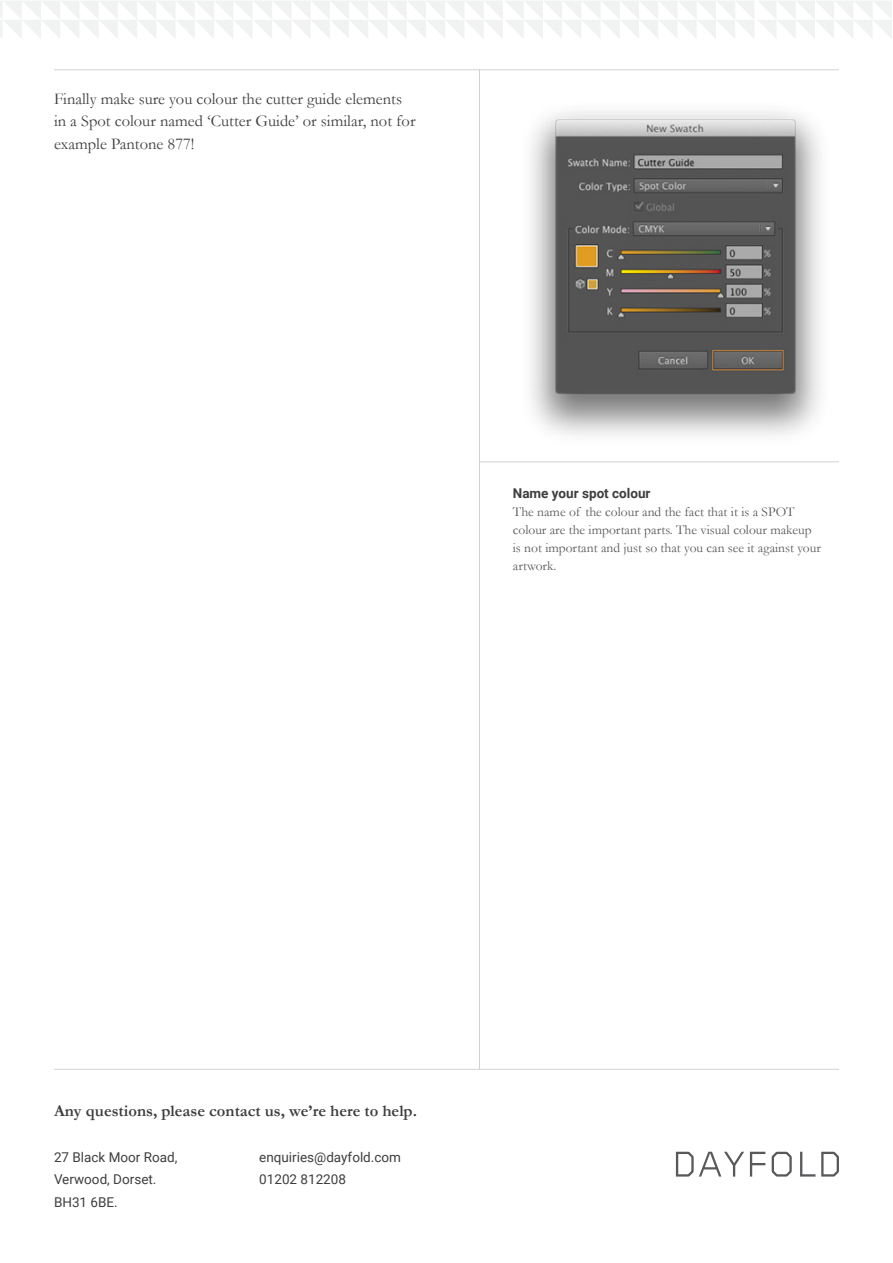
<style>
.page{position:relative;width:893px;height:1263px;background:#fff}
.page>*{position:absolute;margin:0;border:0;box-sizing:border-box;transform-origin:0 0}
.t1{font:16.5px/22.5px "Garamond";color:#3e3e3f}
.t2{font:700 16.5px "Garamond";color:#3e3e3f}
.t3{font:13.5px/18px "Garamond";color:#57585a}
.t4{font:13.5px/22.5px "Roboto";color:#3e3e3f}
.t5{font:700 13.5px "Roboto";color:#3e3e3f}
</style>
<div class="page">
<hr style="left:54px;top:1069px;width:785px;height:1px;background:#d1d2d4">
<svg style="left:0;top:1px;width:892px;height:37px"></svg>
<svg style="left:676px;top:1152px;width:68px;height:24px"></svg>
<svg style="left:750px;top:1152px;width:15px;height:24px"></svg>
<svg style="left:772px;top:1152px;width:20px;height:24px"></svg>
<svg style="left:800px;top:1152px;width:15px;height:24px"></svg>
<svg style="left:821px;top:1152px;width:18px;height:24px"></svg>
<img style="left:530px;top:111px;width:291px;height:325px">
<hr style="left:54px;top:69px;width:785px;height:1px;background:#d1d2d4">
<hr style="left:480px;top:461px;width:359px;height:1px;background:#d1d2d4">
<hr style="left:479px;top:69px;width:1px;height:1001px;background:#d1d2d4">
<p class="t1" style="left:54px;top:87px;width:363px">Finally make sure you colour the cutter guide elements in a Spot colour named ‘Cutter Guide’ or similar, not for example Pantone 877!</p>
<p class="t5" style="left:513px;top:483px;width:139px">Name your spot colour</p>
<p class="t3" style="left:513px;top:502px;width:309px">The name of the colour and the fact that it is a SPOT colour are the important parts. The visual colour makeup is not important and just so that you can see it against your artwork.</p>
<p class="t2" style="left:54px;top:1101px;width:365px">Any questions, please contact us, we’re here to help.</p>
<p class="t4" style="left:54px;top:1145px;width:125px">27 Black Moor Road,<br>Verwood, Dorset.<br>BH31 6BE.</p>
<p class="t4" style="left:259px;top:1145px;width:143px">enquiries@dayfold.com<br>01202 812208</p>
</div>
